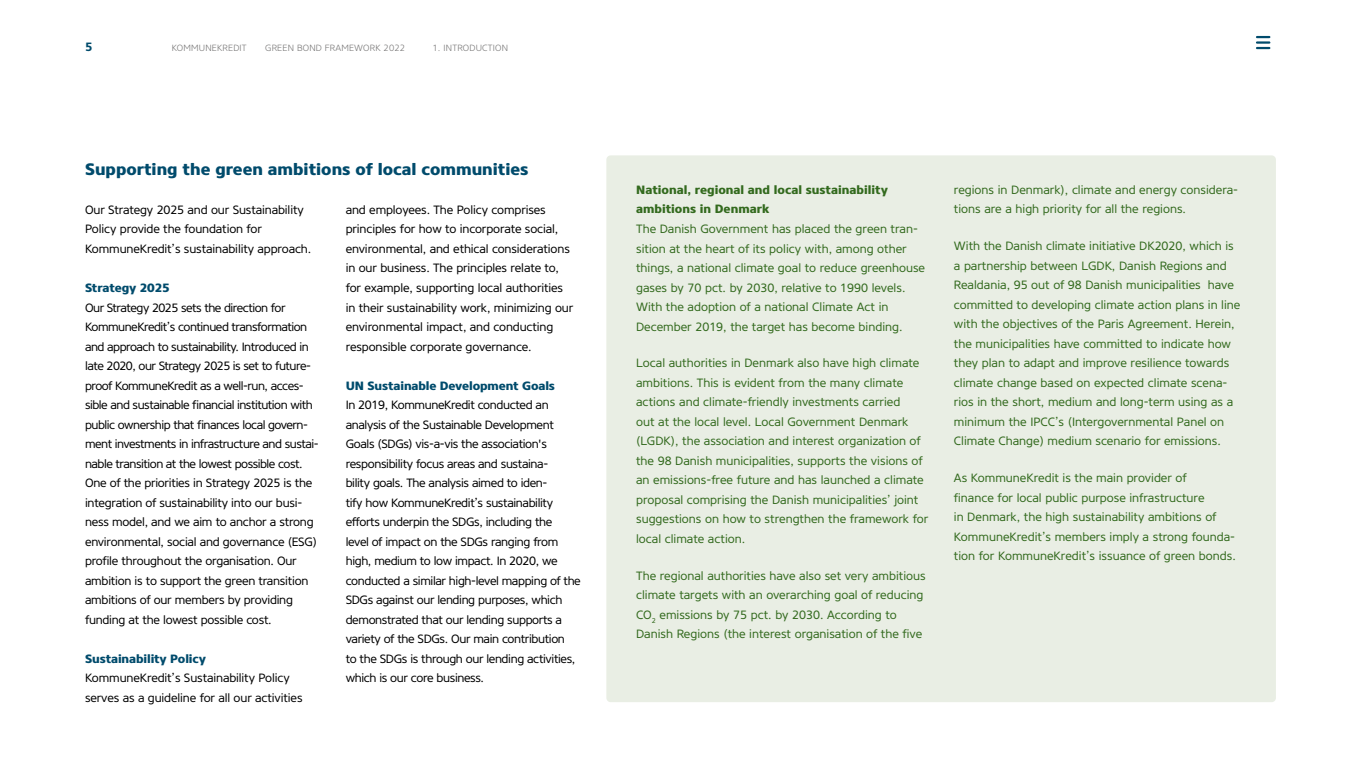
<style>
.page{position:relative;width:1361px;height:766px;background:#fff}
.page>*{position:absolute;margin:0;border:0;box-sizing:border-box;transform-origin:0 0}
.t1{font:800 16.5px "Core Sans NR75";color:#004b6c}
.t2{font:12px/19.5px "Core Sans NR45";color:#336a1e}
.t3{font:12px/19.5px "Core Sans NR45";letter-spacing:-.03em;color:#000}
.t4{font:12px/19.5px "Core Sans NR45";letter-spacing:-.01em;color:#000}
.t5{font:800 12px "Core Sans NR75";letter-spacing:-.01em;color:#004b6c}
.t6{font:800 12px/19.5px "Core Sans NR75";color:#336a1e}
.t7{font:700 12px "Core Sans NR65";color:#004b6c}
.t8{font:300 9px "Core Sans NR35";letter-spacing:.02em;color:#757474}
</style>
<div class="page">
<div style="left:606px;top:155px;width:670px;height:547px;background:#e9eee4;border-radius:4px"></div>
<svg style="left:1257px;top:36px;width:12px;height:13px"></svg>
<p class="t7" style="left:85px;top:39px;width:9px">5</p>
<p class="t8" style="left:172px;top:42px;width:76px">KOMMUNEKREDIT</p>
<p class="t8" style="left:265px;top:42px;width:141px">GREEN BOND FRAMEWORK 2022</p>
<p class="t8" style="left:432px;top:42px;width:77px">1. INTRODUCTION</p>
<h1 class="t1" style="left:85px;top:158px;width:445px">Supporting the green ambitions of local communities</h1>
<p class="t4" style="left:85px;top:200px;width:228px">Our Strategy 2025 and our Sustainability<br>Policy provide the foundation for<br>KommuneKredit’s sustainability approach.</p>
<p class="t5" style="left:85px;top:280px;width:86px">Strategy 2025</p>
<p class="t3" style="left:85px;top:297px;width:235px">Our Strategy 2025 sets the direction for KommuneKredit’s continued transformation and approach to sustainability. Introduced in late 2020, our Strategy 2025 is set to future&shy;proof KommuneKredit as a well-run, acces&shy;sible and sustainable financial institution with public ownership that finances local govern&shy;ment investments in infrastructure and sustai&shy;nable transition at the lowest possible cost.<br>One of the priorities in Strategy 2025 is the integration of sustainability into our busi&shy;ness model, and we aim to anchor a strong environmental, social and governance (ESG) profile throughout the organisation. Our ambition is to support the green transition ambitions of our members by providing funding at the lowest possible cost.</p>
<p class="t5" style="left:85px;top:650px;width:123px">Sustainability Policy</p>
<p class="t4" style="left:85px;top:668px;width:219px">KommuneKredit’s Sustainability Policy serves as a guideline for all our activities</p>
<p class="t4" style="left:346px;top:200px;width:229px">and employees. The Policy comprises principles for how to incorporate social, environmental, and ethical considerations in our business. The principles relate to, for example, supporting local authorities in their sustainability work, minimizing our environmental impact, and conducting responsible corporate governance.</p>
<p class="t5" style="left:346px;top:377px;width:211px">UN Sustainable Development Goals</p>
<p class="t3" style="left:346px;top:395px;width:237px">In 2019, KommuneKredit conducted an analysis of the Sustainable Development Goals (SDGs) vis-a-vis the association's responsibility focus areas and sustaina-<br>bility goals. The analysis aimed to iden-<br>tify how KommuneKredit’s sustainability efforts underpin the SDGs, including the<br>level of impact on the SDGs ranging from high, medium to low impact. In 2020, we conducted a similar high-level mapping of the SDGs against our lending purposes, which demonstrated that our lending supports a variety of the SDGs. Our main contribution<br>to the SDGs is through our lending activities, which is our core business.</p>
<p class="t6" style="left:636px;top:180px;width:253px">National, regional and local sustainability ambitions in Denmark</p>
<p class="t2" style="left:636px;top:219px;width:290px">The Danish Government has placed the green tran&shy;sition at the heart of its policy with, among other things, a national climate goal to reduce greenhouse gases by 70 pct. by 2030, relative to 1990 levels.<br>With the adoption of a national Climate Act in December 2019, the target has become binding.</p>
<p class="t2" style="left:636px;top:353px;width:294px">Local authorities in Denmark also have high climate ambitions. This is evident from the many climate actions and climate-friendly investments carried<br>out at the local level. Local Government Denmark (LGDK), the association and interest organization of the 98 Danish municipalities, supports the visions of an emissions-free future and has launched a climate proposal comprising the Danish municipalities’ joint suggestions on how to strengthen the framework for local climate action.</p>
<p class="t2" style="left:636px;top:565px;width:291px">The regional authorities have also set very ambitious climate targets with an overarching goal of reducing CO<sub>2</sub> emissions by 75 pct. by 2030. According to Danish Regions (the interest organisation of the five</p>
<p class="t2" style="left:954px;top:180px;width:286px">regions in Denmark), climate and energy considera&shy;tions are a high priority for all the regions.</p>
<p class="t2" style="left:954px;top:236px;width:288px">With the Danish climate initiative DK2020, which is a partnership between LGDK, Danish Regions and Realdania, 95 out of 98 Danish municipalities have committed to developing climate action plans in line with the objectives of the Paris Agreement. Herein, the municipalities have committed to indicate how they plan to adapt and improve resilience towards climate change based on expected climate scena&shy;rios in the short, medium and long-term using as a minimum the IPCC’s (Intergovernmental Panel on Climate Change) medium scenario for emissions.</p>
<p class="t2" style="left:954px;top:468px;width:283px">As KommuneKredit is the main provider of<br>finance for local public purpose infrastructure<br>in Denmark, the high sustainability ambitions of KommuneKredit’s members imply a strong founda&shy;tion for KommuneKredit’s issuance of green bonds.</p>
</div>
